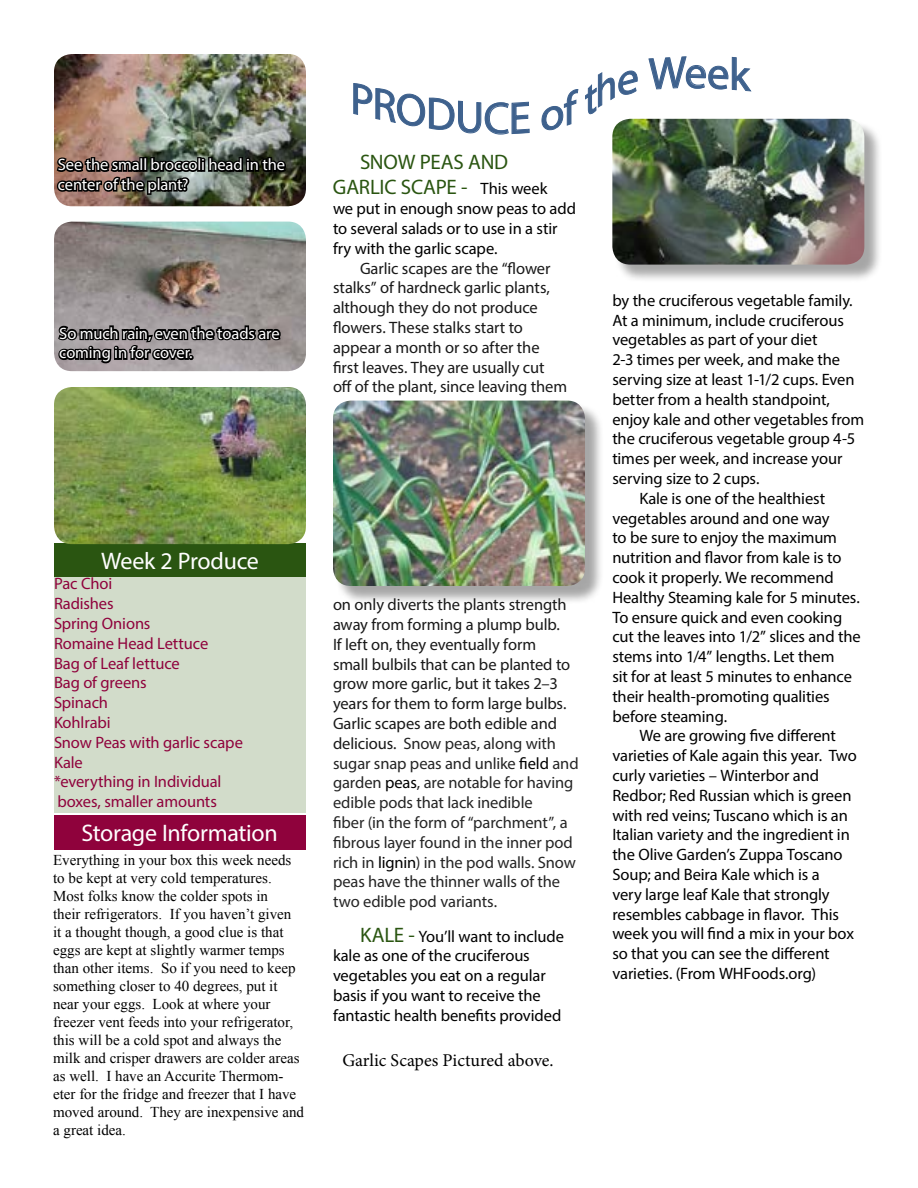
<style>
.page{position:relative;width:918px;height:1188px;background:#fff}
.page>*{position:absolute;margin:0;border:0;box-sizing:border-box;transform-origin:0 0}
.t1{font:24px "Myriad Pro";letter-spacing:-.01em;color:#fff}
.t2{font:21px/25.2px "Myriad Pro";letter-spacing:-.015em;color:#2a5511;text-align:center}
.t3{font:18px "Minion Pro";color:#000}
.t4{font:16.5px/19.8px "Myriad Pro";letter-spacing:-.01em;color:#000}
.t5{font:16.5px/19.8px "Myriad Pro";letter-spacing:-.01em;color:#252525}
.t6{font:16.5px/19.8px "Myriad Pro";letter-spacing:-.01em;color:#191919}
.t7{font:16.5px/19.8px "Myriad Pro";letter-spacing:-.01em;color:#8f023c}
.t8{font:16.5px/19.8px "Myriad Pro";letter-spacing:-.01em;color:#fff}
.t9{font:15px/18px "Times New Roman";color:#000}
.s1{font-size:16.5px;color:#000}
.s2{color:#191919}
.s3{color:#000}
.s4{font-size:21px;color:#2a5511}
</style>
<div class="page">
<div style="left:54px;top:543px;width:252px;height:35px;background:#2a5511"></div>
<div style="left:54px;top:577px;width:252px;height:235px;background:#d2dcca"></div>
<img style="left:54px;top:54px;width:252px;height:152px">
<div style="left:336px;top:403px;width:268px;height:201px;background:#000;opacity:.35"></div>
<img style="left:333px;top:401px;width:252px;height:185px">
<div style="left:615px;top:121px;width:268px;height:162px;background:#000;opacity:.35"></div>
<img style="left:612px;top:119px;width:252px;height:146px">
<img style="left:288px;top:222px;width:18px;height:149px">
<div style="left:54px;top:815px;width:252px;height:35px;background:#8f023c"></div>
<img style="left:54px;top:387px;width:252px;height:157px">
<img style="left:54px;top:116px;width:234px;height:332px">
<svg style="left:353px;top:83px;width:177px;height:52px"></svg>
<svg style="left:541px;top:89px;width:38px;height:42px"></svg>
<svg style="left:585px;top:70px;width:53px;height:45px"></svg>
<svg style="left:648px;top:56px;width:104px;height:36px"></svg>
<p class="t8" style="left:58px;top:155px;width:229px">See the small broccoli head in the center of the plant?</p>
<p class="t8" style="left:59px;top:323px;width:222px">So much rain, even the toads are coming in for cover.</p>
<p class="t2" style="left:333px;top:149px;width:216px">SNOW PEAS AND<br>GARLIC SCAPE - <span class="s1">This week</span></p>
<p class="t4" style="left:333px;top:199px;width:244px">we put in enough snow peas to add to several salads or to use in a stir fry with the garlic scape.</p>
<p class="t6" style="left:333px;top:258px;width:236px;text-indent:27px">Garlic scapes are the “flower stalks” of hardneck garlic plants, although they do not produce flowers. These stalks start to appear a month or so after the first leaves. They are usually cut off of the plant, since leaving them</p>
<h1 class="t1" style="left:101px;top:546px;width:159px">Week 2 Produce</h1>
<p class="t7" style="left:54px;top:574px;width:190px">Pac Choi<br>Radishes<br>Spring Onions<br>Romaine Head Lettuce<br>Bag of Leaf lettuce<br>Bag of greens<br>Spinach<br>Kohlrabi<br>Snow Peas with garlic scape<br>Kale<br>*everything in Individual boxes, smaller amounts</p>
<h1 class="t1" style="left:82px;top:818px;width:198px">Storage Information</h1>
<p class="t9" style="left:53px;top:851px;width:252px">Everything in your box this week needs to be kept at very cold temperatures.<br>Most folks know the colder spots in<br>their refrigerators. If you haven’t given<br>it a thought though, a good clue is that eggs are kept at slightly warmer temps than other items. So if you need to keep something closer to 40 degrees, put it near your eggs. Look at where your freezer vent feeds into your refrigerator, this will be a cold spot and always the milk and crisper drawers are colder areas as well. I have an Accurite Thermom&shy;eter for the fridge and freezer that I have moved around. They are inexpensive and a great idea.</p>
<p class="t5" style="left:333px;top:595px;width:247px"><span class="s2">on only diverts the plants strength away from forming a plump bulb.<br>If left on, they eventually form<br>small bulbils that can be planted to grow more garlic, but it takes 2–3 years for them to form large bulbs.<br>Garlic scapes are both edible and delicious.</span> Snow peas, along with sugar snap peas and unlike <span class="s3">field</span> and garden <span class="s3">peas</span>, are notable for having edible pods that lack inedible<br>fiber (in the form of “parchment”, a fibrous layer found in the inner pod rich in <span class="s3">lignin</span>) in the pod walls. Snow peas have the thinner walls of the two edible pod variants.</p>
<p class="t4" style="left:333px;top:926px;width:232px;text-indent:27px"><span class="s4">KALE -</span> You’ll want to include kale as one of the cruciferous vegetables you eat on a regular basis if you want to receive the fantastic health benefits provided</p>
<p class="t3" style="left:342px;top:1048px;width:213px">Garlic Scapes Pictured above.</p>
<p class="t4" style="left:612px;top:290px;width:242px">by the cruciferous vegetable family.</p>
<p class="t4" style="left:612px;top:310px;width:233px">At a minimum, include cruciferous</p>
<p class="t4" style="left:612px;top:330px;width:207px">vegetables as part of your diet</p>
<p class="t4" style="left:612px;top:350px;width:229px">2-3 times per week, and make the</p>
<p class="t4" style="left:612px;top:369px;width:244px">serving size at least 1-1/2 cups. Even</p>
<p class="t4" style="left:612px;top:389px;width:219px">better from a health standpoint,</p>
<p class="t4" style="left:612px;top:409px;width:254px">enjoy kale and other vegetables from</p>
<p class="t4" style="left:612px;top:429px;width:245px">the cruciferous vegetable group 4-5</p>
<p class="t4" style="left:612px;top:449px;width:232px">times per week, and increase your</p>
<p class="t4" style="left:612px;top:468px;width:149px">serving size to 2 cups.</p>
<p class="t4" style="left:639px;top:488px;width:187px">Kale is one of the healthiest</p>
<p class="t4" style="left:612px;top:508px;width:219px">vegetables around and one way</p>
<p class="t4" style="left:612px;top:528px;width:226px">to be sure to enjoy the maximum</p>
<p class="t4" style="left:612px;top:548px;width:231px">nutrition and flavor from kale is to</p>
<p class="t4" style="left:612px;top:567px;width:223px">cook it properly. We recommend</p>
<p class="t4" style="left:612px;top:587px;width:249px">Healthy Steaming kale for 5 minutes.</p>
<p class="t4" style="left:612px;top:607px;width:231px">To ensure quick and even cooking</p>
<p class="t4" style="left:612px;top:627px;width:250px">cut the leaves into 1/2” slices and the</p>
<p class="t4" style="left:612px;top:647px;width:224px">stems into 1/4” lengths. Let them</p>
<p class="t4" style="left:612px;top:666px;width:241px">sit for at least 5 minutes to enhance</p>
<p class="t4" style="left:612px;top:686px;width:219px">their health-promoting qualities</p>
<p class="t4" style="left:612px;top:706px;width:116px">before steaming.</p>
<p class="t4" style="left:639px;top:726px;width:198px">We are growing five different</p>
<p class="t4" style="left:612px;top:746px;width:246px">varieties of Kale again this year. Two</p>
<p class="t4" style="left:612px;top:765px;width:208px">curly varieties – Winterbor and</p>
<p class="t4" style="left:612px;top:785px;width:241px">Redbor; Red Russian which is green</p>
<p class="t4" style="left:612px;top:805px;width:237px">with red veins; Tuscano which is an</p>
<p class="t4" style="left:612px;top:825px;width:239px">Italian variety and the ingredient in</p>
<p class="t4" style="left:612px;top:845px;width:232px">the Olive Garden’s Zuppa Toscano</p>
<p class="t4" style="left:612px;top:864px;width:209px">Soup; and Beira Kale which is a</p>
<p class="t4" style="left:612px;top:884px;width:219px">very large leaf Kale that strongly</p>
<p class="t4" style="left:612px;top:904px;width:228px">resembles cabbage in flavor. This</p>
<p class="t4" style="left:612px;top:924px;width:243px">week you will find a mix in your box</p>
<p class="t4" style="left:612px;top:944px;width:219px">so that you can see the different</p>
<p class="t4" style="left:612px;top:963px;width:205px">varieties. (From WHFoods.org)</p>
</div>
